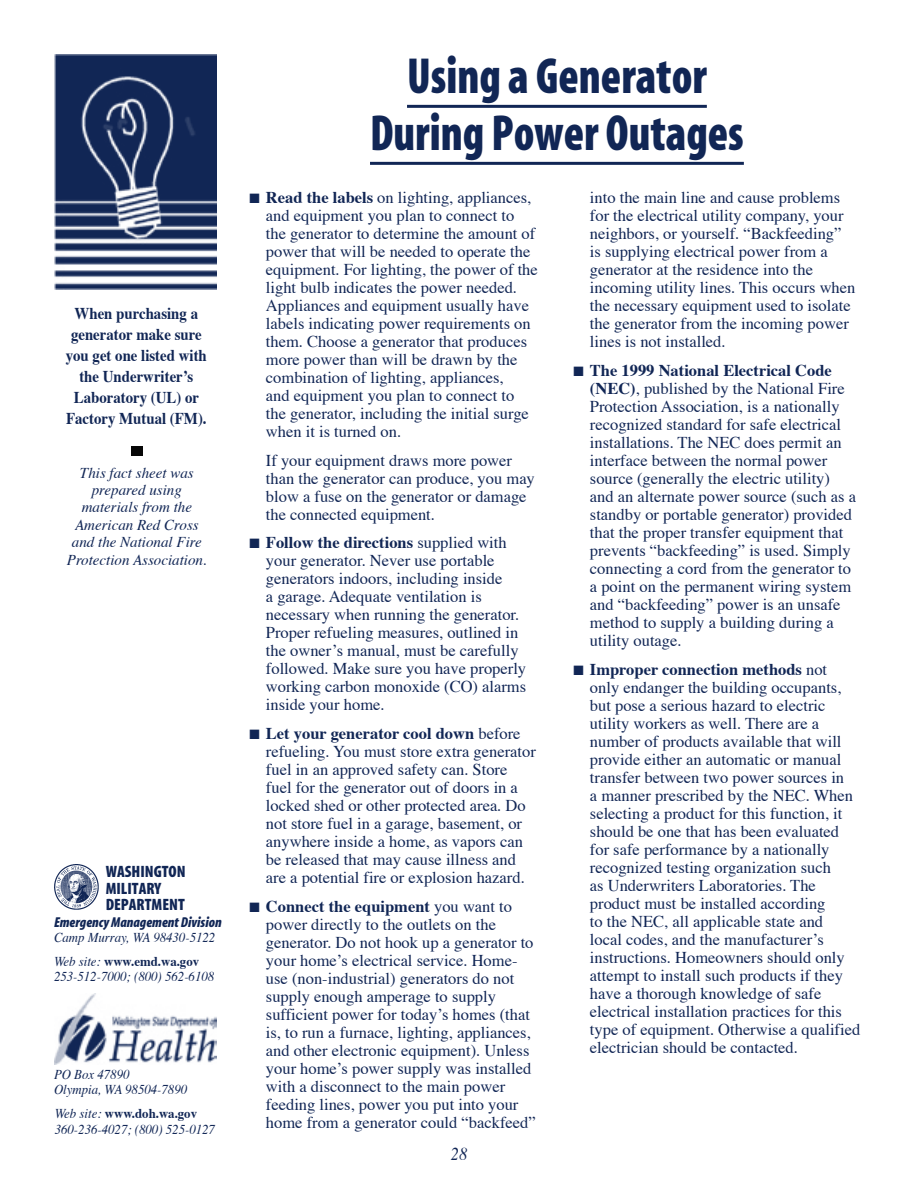
<style>
.page{position:relative;width:918px;height:1188px;background:#fff}
.page>*{position:absolute;margin:0;border:0;box-sizing:border-box;transform-origin:0 0}
.t1{font:51px/57px "Myriad MM 830 300";color:#112655;text-align:center;scale:.9 1}
.t2{font:italic 18px "Times";color:#112655;scale:.9 1}
.t3{font:16.5px/18px "Times";color:#112655}
.t4{font:700 16.5px/21px "Times";color:#112655;text-align:center;scale:.9 1}
.t5{font:16.5px/16.5px "Myriad MM 830 300";color:#112655}
.t6{font:italic 15px/17.4px "Times";color:#112655;text-align:center}
.t7{font:14.4px "Myriad MM It 830 300";color:#112655}
.t8{font:italic 13.5px/23.4px "Times";color:#112655;scale:.95 1}
.s1{font-weight:700;font-style:normal}
.s2{font-weight:700}
</style>
<div class="page">
<img style="left:54px;top:865px;width:45px;height:45px">
<img style="left:54px;top:993px;width:162px;height:72px">
<hr style="left:407px;top:105px;width:300px;height:3px;background:#112655">
<hr style="left:370px;top:162px;width:374px;height:3px;background:#112655">
<img style="left:54px;top:54px;width:163px;height:235px">
<div style="left:131px;top:447px;width:11px;height:9px;background:#070707"></div>
<p class="t4" style="left:66px;top:304px;width:158px">When purchasing a generator make sure you get one listed with the Underwriterʼs<br>Laboratory (UL) or<br>Factory Mutual (FM).</p>
<p class="t6" style="left:67px;top:465px;width:142px">This fact sheet was prepared using materials from the<br>American Red Cross and the National Fire<br>Protection Association.</p>
<p class="t5" style="left:106px;top:864px;width:81px">WASHINGTON<br>MILITARY<br>DEPARTMENT</p>
<p class="t7" style="left:54px;top:915px;width:169px">Emergency Management Division</p>
<p class="t8" style="left:54px;top:927px;width:171px">Camp Murray, WA 98430-5122<br>Web site: <span class="s1">www.emd.wa.gov</span></p>
<p class="t8" style="left:54px;top:965px;width:170px">253-512-7000; (800) 562-6108</p>
<p class="t8" style="left:54px;top:1067px;width:142px;line-height:15px">PO Box 47890<br>Olympia, WA 98504-7890</p>
<p class="t8" style="left:55px;top:1106px;width:170px;line-height:16.2px">Web site: <span class="s1">www.doh.wa.gov<br></span>360-236-4027; (800) 525-0127</p>
<h1 class="t1" style="left:370px;top:50px;width:417px">Using a Generator<br>During Power Outages</h1>
<p class="t3" style="left:266px;top:189px;width:273px"><span class="s2">Read the labels</span> on lighting, appliances, and equipment you plan to connect to the generator to determine the amount of power that will be needed to operate the equipment. For lighting, the power of the light bulb indicates the power needed.<br>Appliances and equipment usually have labels indicating power requirements on them. Choose a generator that produces more power than will be drawn by the combination of lighting, appliances,<br>and equipment you plan to connect to the generator, including the initial surge when it is turned on.</p>
<p class="t3" style="left:266px;top:452px;width:270px">If your equipment draws more power than the generator can produce, you may blow a fuse on the generator or damage the connected equipment.</p>
<p class="t3" style="left:266px;top:535px;width:262px"><span class="s2">Follow the directions</span> supplied with your generator. Never use portable generators indoors, including inside<br>a garage. Adequate ventilation is necessary when running the generator.<br>Proper refueling measures, outlined in the ownerʼs manual, must be carefully followed. Make sure you have properly working carbon monoxide (CO) alarms inside your home.</p>
<p class="t3" style="left:266px;top:726px;width:271px"><span class="s2">Let your generator cool down</span> before refueling. You must store extra generator fuel in an approved safety can. Store fuel for the generator out of doors in a locked shed or other protected area. Do not store fuel in a garage, basement, or anywhere inside a home, as vapors can be released that may cause illness and are a potential fire or explosion hazard.</p>
<p class="t3" style="left:266px;top:898px;width:271px"><span class="s2">Connect the equipment</span> you want to power directly to the outlets on the generator. Do not hook up a generator to your homeʼs electrical service. Home&shy;use (non-industrial) generators do not supply enough amperage to supply sufficient power for todayʼs homes (that is, to run a furnace, lighting, appliances, and other electronic equipment). Unless your homeʼs power supply was installed with a disconnect to the main power feeding lines, power you put into your home from a generator could “backfeed”</p>
<p class="t3" style="left:590px;top:190px;width:267px">into the main line and cause problems for the electrical utility company, your neighbors, or yourself. “Backfeeding” is supplying electrical power from a generator at the residence into the incoming utility lines. This occurs when the necessary equipment used to isolate the generator from the incoming power lines is not installed.</p>
<p class="t3" style="left:590px;top:363px;width:268px"><span class="s2">The 1999 National Electrical Code (NEC)</span>, published by the National Fire Protection Association, is a nationally recognized standard for safe electrical installations. The NEC does permit an interface between the normal power source (generally the electric utility) and an alternate power source (such as a standby or portable generator) provided that the proper transfer equipment that prevents “backfeeding” is used. Simply connecting a cord from the generator to a point on the permanent wiring system and “backfeeding” power is an unsafe method to supply a building during a utility outage.</p>
<p class="t3" style="left:590px;top:662px;width:272px"><span class="s2">Improper connection methods</span> not only endanger the building occupants, but pose a serious hazard to electric utility workers as well. There are a number of products available that will provide either an automatic or manual transfer between two power sources in<br>a manner prescribed by the NEC. When selecting a product for this function, it should be one that has been evaluated for safe performance by a nationally recognized testing organization such<br>as Underwriters Laboratories. The product must be installed according<br>to the NEC, all applicable state and<br>local codes, and the manufacturerʼs instructions. Homeowners should only attempt to install such products if they have a thorough knowledge of safe electrical installation practices for this type of equipment. Otherwise a qualified electrician should be contacted.</p>
<p class="t2" style="left:451px;top:1142px;width:19px">28</p>
</div>
